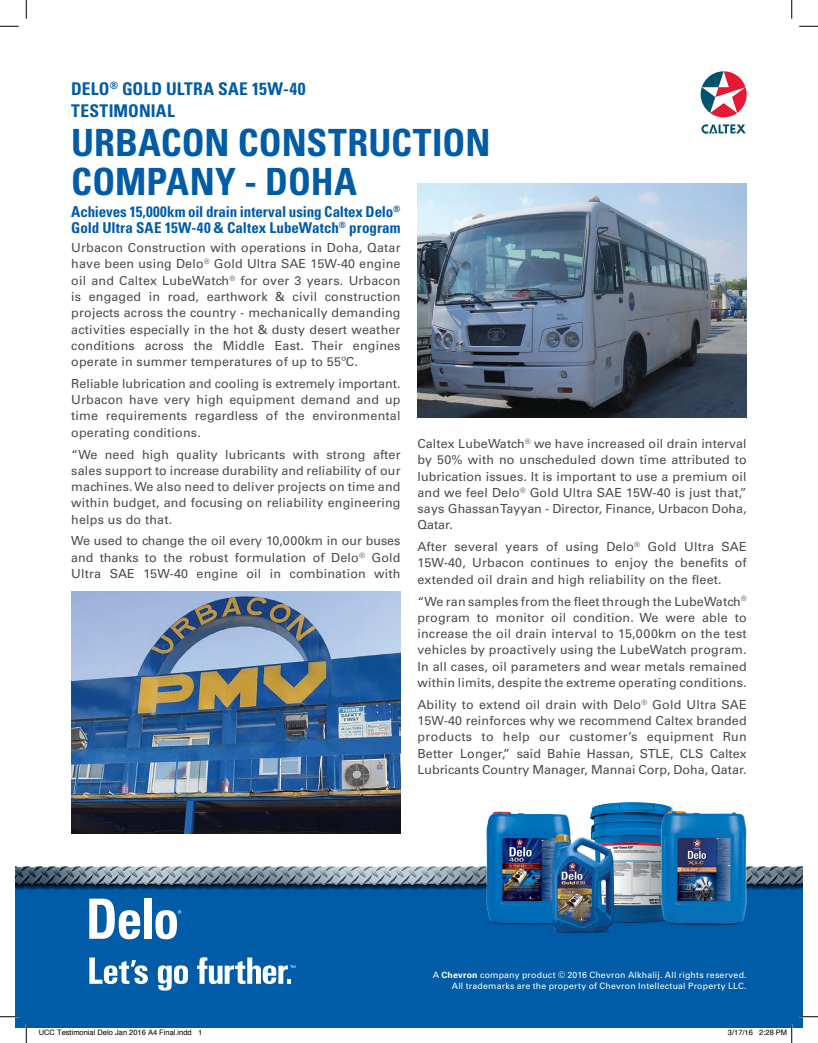
<style>
.page{position:relative;width:818px;height:1043px;background:#fff}
.page>*{position:absolute;margin:0;border:0;box-sizing:border-box;transform-origin:0 0}
.t1{font:700 condensed 37.5px/38.8px "Univers LT Std";color:#015ca7}
.t2{font:700 condensed 17.5px/22.5px "Univers LT Std";letter-spacing:.015em;color:#015ca7}
.t3{font:700 condensed 15px/16.2px "Univers LT Std";letter-spacing:-.005em;color:#015ca7}
.t4{font:12.5px/16.2px "Univers LT Std";letter-spacing:.015em;color:#4b4c4d;text-align:justify}
.t5{font:8.75px/10.5px "Univers LT Std";letter-spacing:.02em;color:#fff;text-align:right}
.t6{font:7.5px "Helvetica";color:#000}
.s1{font-weight:700}
</style>
<div class="page">
<svg style="left:701px;top:124px;width:44px;height:10px"></svg>
<svg style="left:700px;top:71px;width:46px;height:46px"></svg>
<img style="left:417px;top:184px;width:329px;height:233px">
<img style="left:71px;top:591px;width:329px;height:242px">
<div style="left:15px;top:878px;width:787px;height:150px;background:#015ca7"></div>
<img style="left:15px;top:866px;width:787px;height:24px">
<svg style="left:89px;top:898px;width:51px;height:41px"></svg>
<div style="left:144px;top:898px;width:8px;height:40px;background:#fff"></div>
<svg style="left:155px;top:910px;width:26px;height:29px"></svg>
<svg style="left:89px;top:957px;width:59px;height:27px"></svg>
<svg style="left:158px;top:965px;width:30px;height:25px"></svg>
<svg style="left:197px;top:957px;width:98px;height:27px"></svg>
<img style="left:455px;top:802px;width:295px;height:131px">
<svg style="left:0;top:25px;width:19px;height:2px"></svg>
<svg style="left:799px;top:25px;width:19px;height:2px"></svg>
<svg style="left:0;top:1015px;width:19px;height:2px"></svg>
<svg style="left:799px;top:1015px;width:19px;height:2px"></svg>
<svg style="left:25px;top:0;width:2px;height:19px"></svg>
<svg style="left:25px;top:1024px;width:2px;height:18px"></svg>
<svg style="left:791px;top:0;width:1px;height:19px"></svg>
<svg style="left:790px;top:1024px;width:2px;height:18px"></svg>
<h2 class="t2" style="left:71px;top:77px;width:236px">DELO<sup>®</sup> GOLD ULTRA SAE 15W-40<br>TESTIMONIAL</h2>
<h1 class="t1" style="left:71px;top:123px;width:420px">URBACON CONSTRUCTION<br>COMPANY - DOHA</h1>
<p class="t3" style="left:71px;top:204px;width:331px">Achieves 15,000km oil drain interval using Caltex Delo<sup>®<br></sup>Gold Ultra SAE 15W-40 &amp; Caltex LubeWatch<sup>®</sup> program</p>
<p class="t4" style="left:71px;top:240px;width:331px">Urbacon Construction with operations in Doha, Qatar have been using Delo<sup>®</sup> Gold Ultra SAE 15W-40 engine oil and Caltex LubeWatch<sup>®</sup> for over 3 years. Urbacon is engaged in road, earthwork &amp; civil construction projects across the country - mechanically demanding activities especially in the hot &amp; dusty desert weather conditions across the Middle East. Their engines operate in summer temperatures of up to 55ºC.</p>
<p class="t4" style="left:71px;top:375px;width:331px">Reliable lubrication and cooling is extremely important.<br>Urbacon have very high equipment demand and up time requirements regardless of the environmental operating conditions.</p>
<p class="t4" style="left:71px;top:446px;width:331px">“We need high quality lubricants with strong after sales support to increase durability and reliability of our machines. We also need to deliver projects on time and within budget, and focusing on reliability engineering helps us do that.</p>
<p class="t4" style="left:71px;top:533px;width:331px">We used to change the oil every 10,000km in our buses and thanks to the robust formulation of Delo<sup>®</sup> Gold Ultra SAE 15W-40 engine oil in combination with</p>
<p class="t4" style="left:417px;top:435px;width:331px">Caltex LubeWatch<sup>®</sup> we have increased oil drain interval by 50% with no unscheduled down time attributed to lubrication issues. It is important to use a premium oil and we feel Delo<sup>®</sup> Gold Ultra SAE 15W-40 is just that,” says Ghassan Tayyan - Director, Finance, Urbacon Doha, Qatar.</p>
<p class="t4" style="left:417px;top:538px;width:331px">After several years of using Delo<sup>®</sup> Gold Ultra SAE 15W-40, Urbacon continues to enjoy the benefits of extended oil drain and high reliability on the fleet.</p>
<p class="t4" style="left:417px;top:593px;width:331px">“We ran samples from the fleet through the LubeWatch<sup>® </sup>program to monitor oil condition. We were able to increase the oil drain interval to 15,000km on the test vehicles by proactively using the LubeWatch program.<br>In all cases, oil parameters and wear metals remained within limits, despite the extreme operating conditions.</p>
<p class="t4" style="left:417px;top:696px;width:331px">Ability to extend oil drain with Delo<sup>®</sup> Gold Ultra SAE 15W-40 reinforces why we recommend Caltex branded products to help our customer’s equipment Run Better Longer,” said Bahie Hassan, STLE, CLS Caltex Lubricants Country Manager, Mannai Corp, Doha, Qatar.</p>
<p class="t5" style="left:432px;top:969px;width:315px">A <span class="s1">Chevron</span> company product © 2016 Chevron Alkhalij. All rights reserved.<br>All trademarks are the property of Chevron Intellectual Property LLC.</p>
<p class="t6" style="left:39px;top:1027px;width:165px">UCC Testimonial Delo Jan 2016 A4 Final.indd 1</p>
<p class="t6" style="left:728px;top:1027px;width:61px">3/17/16 2:28 PM</p>
</div>
